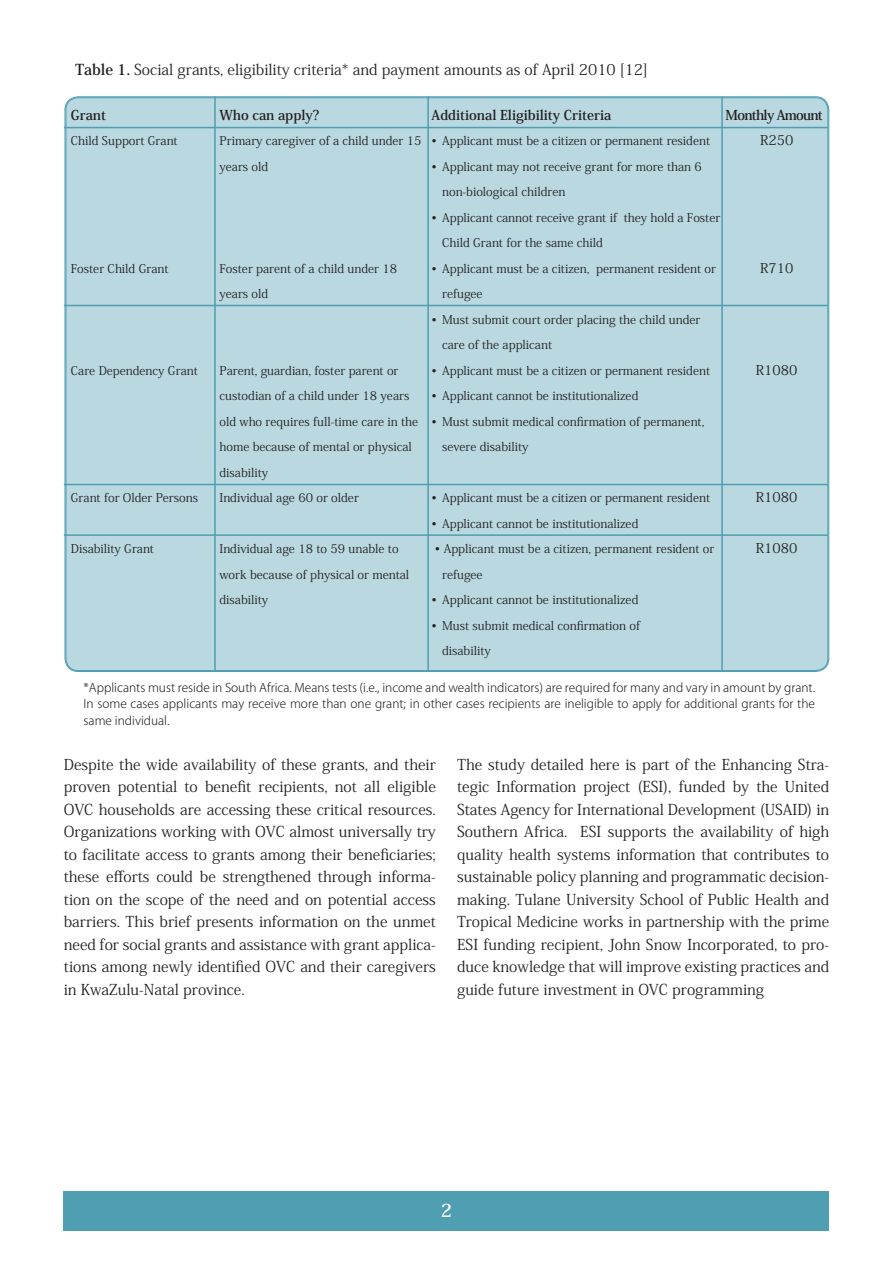
<style>
.page{position:relative;width:893px;height:1263px;background:#fff}
.page>*{position:absolute;margin:0;border:0;box-sizing:border-box;transform-origin:0 0}
.t1{font:700 18px "Koz Min Pro";color:#fff}
.t2{font:15px/22.5px "Koz Min Pro";color:#231f20;text-align:justify}
.t3{font:700 13.5px "Koz Min Pro";color:#231f20}
.t4{font:13.5px "Koz Min Pro";color:#231f20}
.t5{font:700 13.5px "Koz Min Pro";letter-spacing:-.05em;color:#231f20}
.t6{font:12px/25.5px "Koz Min Pro";color:#231f20}
.t7{font:300 12px/16.5px "Koz Go Pro";color:#231f20;text-align:justify}
.s1{font-weight:700}
</style>
<div class="page">
<div style="left:64px;top:1191px;width:765px;height:40px;background:#4f9eb1"></div>
<div style="left:65px;top:97px;width:763px;height:574px;background:#b9d8e0;border-radius:13px"></div>
<hr style="left:64px;top:127px;width:764px;height:1px;background:#4f9eb1">
<hr style="left:64px;top:305px;width:764px;height:1px;background:#4f9eb1">
<hr style="left:64px;top:484px;width:764px;height:1px;background:#4f9eb1">
<hr style="left:64px;top:534px;width:764px;height:2px;background:#4f9eb1">
<hr style="left:214px;top:96px;width:2px;height:576px;background:#4f9eb1">
<hr style="left:427px;top:96px;width:2px;height:576px;background:#4f9eb1">
<hr style="left:721px;top:96px;width:2px;height:576px;background:#4f9eb1">
<p class="t2" style="left:75px;top:58px;width:574px"><span class="s1">Table 1.</span> Social grants, eligibility criteria* and payment amounts as of April 2010 [12]</p>
<p class="t3" style="left:71px;top:105px;width:37px">Grant</p>
<p class="t6" style="left:71px;top:128px;width:108px">Child Support Grant</p>
<p class="t3" style="left:220px;top:105px;width:101px">Who can apply?</p>
<p class="t6" style="left:220px;top:128px;width:204px">Primary caregiver of a child under 15 years old</p>
<p class="t3" style="left:432px;top:105px;width:181px">Additional Eligibility Criteria</p>
<p class="t6" style="left:432px;top:128px;width:280px">• Applicant must be a citizen or permanent resident</p>
<p class="t6" style="left:442px;top:153px;width:261px;text-indent:-10px">• Applicant may not receive grant for more than 6 non-biological children</p>
<p class="t6" style="left:442px;top:204px;width:280px;text-indent:-10px">• Applicant cannot receive grant if they hold a Foster<br>Child Grant for the same child</p>
<p class="t6" style="left:442px;top:255px;width:275px;text-indent:-10px">• Applicant must be a citizen, permanent resident or refugee</p>
<p class="t6" style="left:442px;top:306px;width:260px;text-indent:-10px">• Must submit court order placing the child under care of the applicant</p>
<p class="t6" style="left:432px;top:357px;width:280px">• Applicant must be a citizen or permanent resident</p>
<p class="t6" style="left:432px;top:383px;width:208px">• Applicant cannot be institutionalized</p>
<p class="t6" style="left:442px;top:408px;width:264px;text-indent:-10px">• Must submit medical confirmation of permanent, severe disability</p>
<p class="t6" style="left:432px;top:485px;width:280px">• Applicant must be a citizen or permanent resident</p>
<p class="t6" style="left:432px;top:510px;width:208px">• Applicant cannot be institutionalized</p>
<p class="t6" style="left:442px;top:536px;width:274px;text-indent:-7px">• Applicant must be a citizen, permanent resident or refugee</p>
<p class="t6" style="left:432px;top:587px;width:208px">• Applicant cannot be institutionalized</p>
<p class="t6" style="left:442px;top:612px;width:199px;text-indent:-10px">• Must submit medical confirmation of disability</p>
<p class="t5" style="left:725px;top:105px;width:99px">Monthly Amount</p>
<p class="t4" style="left:760px;top:131px;width:35px">R250</p>
<p class="t4" style="left:760px;top:258px;width:35px">R710</p>
<p class="t6" style="left:71px;top:255px;width:99px">Foster Child Grant</p>
<p class="t6" style="left:220px;top:255px;width:179px">Foster parent of a child under 18 years old</p>
<p class="t4" style="left:756px;top:360px;width:43px">R1080</p>
<p class="t6" style="left:71px;top:357px;width:128px">Care Dependency Grant</p>
<p class="t6" style="left:220px;top:357px;width:200px">Parent, guardian, foster parent or custodian of a child under 18 years old who requires full-time care in the home because of mental or physical disability<br>Individual age 60 or older</p>
<p class="t6" style="left:220px;top:536px;width:191px">Individual age 18 to 59 unable to work because of physical or mental disability</p>
<p class="t4" style="left:756px;top:488px;width:43px">R1080</p>
<p class="t6" style="left:71px;top:485px;width:129px">Grant for Older Persons</p>
<p class="t4" style="left:756px;top:539px;width:43px">R1080</p>
<p class="t6" style="left:71px;top:536px;width:85px">Disability Grant</p>
<p class="t7" style="left:84px;top:679px;width:733px">*Applicants must reside in South Africa. Means tests (i.e., income and wealth indicators) are required for many and vary in amount by grant.<br>In some cases applicants may receive more than one grant; in other cases recipients are ineligible to apply for additional grants for the same individual.</p>
<p class="t2" style="left:64px;top:753px;width:374px">Despite the wide availability of these grants, and their proven potential to benefit recipients, not all eligible OVC households are accessing these critical resources.<br>Organizations working with OVC almost universally try to facilitate access to grants among their beneficiaries; these efforts could be strengthened through informa&shy;tion on the scope of the need and on potential access barriers. This brief presents information on the unmet need for social grants and assistance with grant applica&shy;tions among newly identified OVC and their caregivers in KwaZulu-Natal province.</p>
<p class="t2" style="left:457px;top:753px;width:374px">The study detailed here is part of the Enhancing Stra&shy;tegic Information project (ESI), funded by the United States Agency for International Development (USAID) in Southern Africa. ESI supports the availability of high quality health systems information that contributes to sustainable policy planning and programmatic decision&shy;making. Tulane University School of Public Health and Tropical Medicine works in partnership with the prime ESI funding recipient, John Snow Incorporated, to pro&shy;duce knowledge that will improve existing practices and guide future investment in OVC programming</p>
<p class="t1" style="left:441px;top:1198px;width:13px">2</p>
</div>
